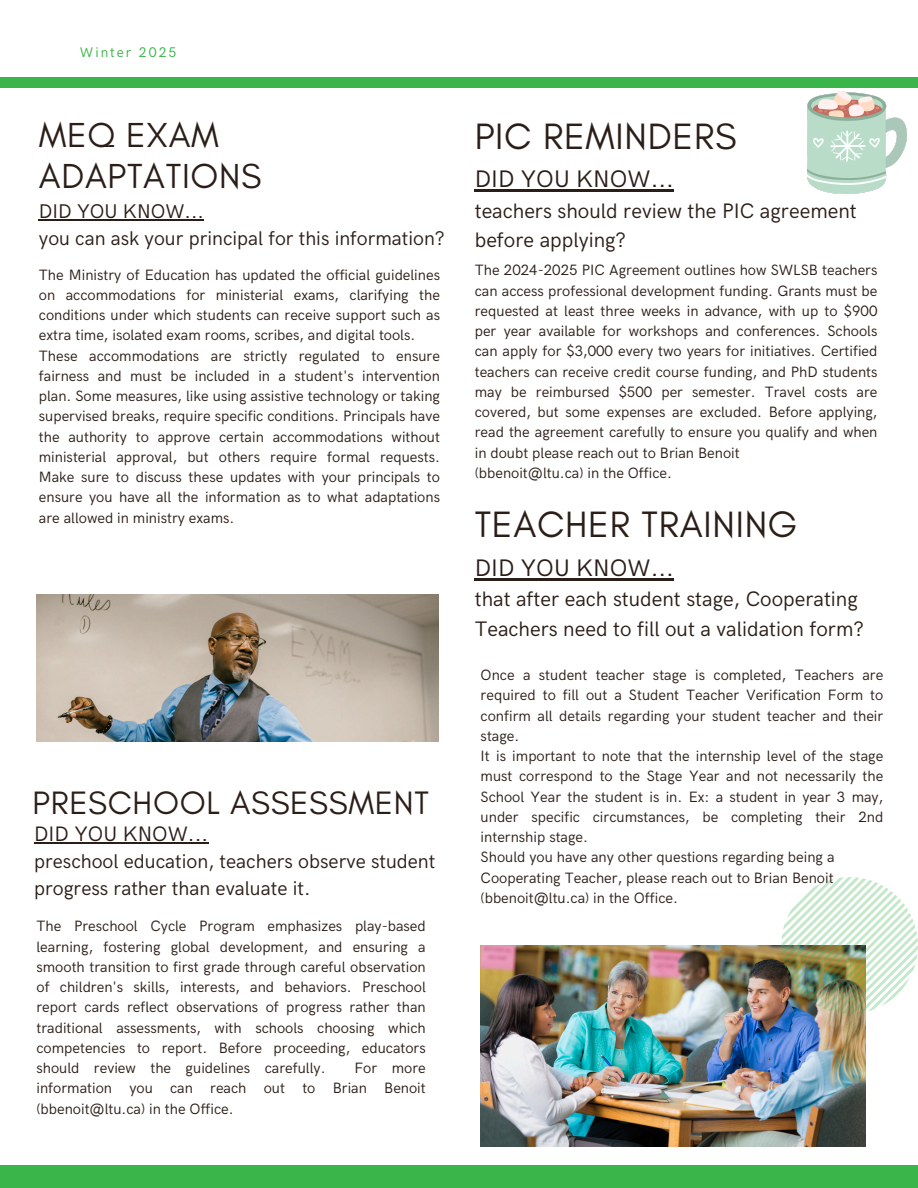
<style>
.page{position:relative;width:918px;height:1188px;background:#fff}
.page>*{position:absolute;margin:0;border:0;box-sizing:border-box;transform-origin:0 0}
.t1{font:37.35px "Glacial Indifference";letter-spacing:.02em;color:#2b1e19}
.t2{font:35.4px/41.1px "Glacial Indifference";letter-spacing:.02em;color:#2b1e19}
.t3{font:33px "Glacial Indifference";letter-spacing:.02em;color:#2b1e19}
.t4{font:24px "HK Grotesk";color:#2b1e19}
.t5{font:21px/29.2px "HK Grotesk";color:#2b1e19}
.t6{font:19.95px/27px "HK Grotesk";color:#2b1e19}
.t7{font:15px/20.2px "HK Grotesk";color:#2b1e19;text-align:justify}
.t8{font:13.95px "HK Grotesk";letter-spacing:.14em;color:#39b54a}
</style>
<div class="page">
<img style="left:481px;top:945px;width:384px;height:202px">
<div style="left:0;top:1165px;width:918px;height:23px;background:#39b54a"></div>
<div style="left:0;top:78px;width:918px;height:10px;background:#39b54a"></div>
<img style="left:781px;top:877px;width:137px;height:137px">
<img style="left:36px;top:594px;width:402px;height:147px">
<img style="left:808px;top:92px;width:99px;height:101px">
<hr style="left:475px;top:190px;width:199px;height:2px;background:#2b1e19">
<hr style="left:39px;top:219px;width:165px;height:2px;background:#2b1e19">
<hr style="left:34px;top:842px;width:174px;height:1px;background:#2b1e19">
<hr style="left:475px;top:578px;width:199px;height:2px;background:#2b1e19">
<h1 class="t8" style="left:80px;top:44px;width:98px">Winter 2025</h1>
<h2 class="t2" style="left:39px;top:114px;width:224px">MEQ EXAM<br>ADAPTATIONS</h2>
<h3 class="t6" style="left:39px;top:199px;width:407px">DID YOU KNOW...<br>you can ask your principal for this information?</h3>
<p class="t7" style="left:39px;top:265px;width:403px">The Ministry of Education has updated the official guidelines on accommodations for ministerial exams, clarifying the conditions under which students can receive support such as extra time, isolated exam rooms, scribes, and digital tools.</p>
<p class="t7" style="left:39px;top:346px;width:403px">These accommodations are strictly regulated to ensure fairness and must be included in a student's intervention plan. Some measures, like using assistive technology or taking supervised breaks, require specific conditions. Principals have the authority to approve certain accommodations without ministerial approval, but others require formal requests.<br>Make sure to discuss these updates with your principals to ensure you have all the information as to what adaptations are allowed in ministry exams.</p>
<p class="t3" style="left:33px;top:782px;width:398px">PRESCHOOL ASSESSMENT</p>
<p class="t5" style="left:34px;top:820px;width:176px">DID YOU KNOW...</p>
<p class="t6" style="left:34px;top:849px;width:403px">preschool education, teachers observe student progress rather than evaluate it.</p>
<h1 class="t7" style="left:36px;top:917px;width:391px">The Preschool Cycle Program emphasizes play-based learning, fostering global development, and ensuring a smooth transition to first grade through careful observation of children's skills, interests, and behaviors. Preschool report cards reflect observations of progress rather than traditional assessments, with schools choosing which competencies to report. Before proceeding, educators should review the guidelines carefully.</h1>
<h1 class="t7" style="left:36px;top:1059px;width:391px;text-indent:318px">For more information you can reach out to Brian Benoit (bbenoit@ltu.ca) in the Office.</h1>
<h3 class="t1" style="left:475px;top:114px;width:263px">PIC REMINDERS</h3>
<p class="t4" style="left:475px;top:166px;width:201px">DID YOU KNOW...</p>
<p class="t5" style="left:475px;top:197px;width:383px">teachers should review the PIC agreement before applying?</p>
<p class="t7" style="left:475px;top:261px;width:404px">The 2024-2025 PIC Agreement outlines how SWLSB teachers can access professional development funding. Grants must be requested at least three weeks in advance, with up to $900 per year available for workshops and conferences. Schools can apply for $3,000 every two years for initiatives. Certified teachers can receive credit course funding, and PhD students may be reimbursed $500 per semester. Travel costs are covered, but some expenses are excluded. Before applying, read the agreement carefully to ensure you qualify and when in doubt please reach out to Brian Benoit</p>
<p class="t7" style="left:475px;top:463px;width:199px">(bbenoit@ltu.ca) in the Office.</p>
<h3 class="t1" style="left:475px;top:502px;width:324px">TEACHER TRAINING</h3>
<p class="t4" style="left:475px;top:554px;width:201px">DID YOU KNOW...</p>
<p class="t5" style="left:475px;top:585px;width:391px">that after each student stage, Cooperating<br>Teachers need to fill out a validation form?</p>
<p class="t7" style="left:481px;top:665px;width:404px">Once a student teacher stage is completed, Teachers are required to fill out a Student Teacher Verification Form to confirm all details regarding your student teacher and their stage.</p>
<h1 class="t7" style="left:481px;top:746px;width:404px">It is important to note that the internship level of the stage must correspond to the Stage Year and not necessarily the School Year the student is in. Ex: a student in year 3 may, under specific circumstances, be completing their 2nd internship stage.</h1>
<h3 class="t7" style="left:481px;top:848px;width:355px">Should you have any other questions regarding being a</h3>
<p class="t7" style="left:481px;top:868px;width:354px">Cooperating Teacher, please reach out to Brian Benoit</p>
<p class="t7" style="left:481px;top:888px;width:199px">(bbenoit@ltu.ca) in the Office.</p>
</div>
